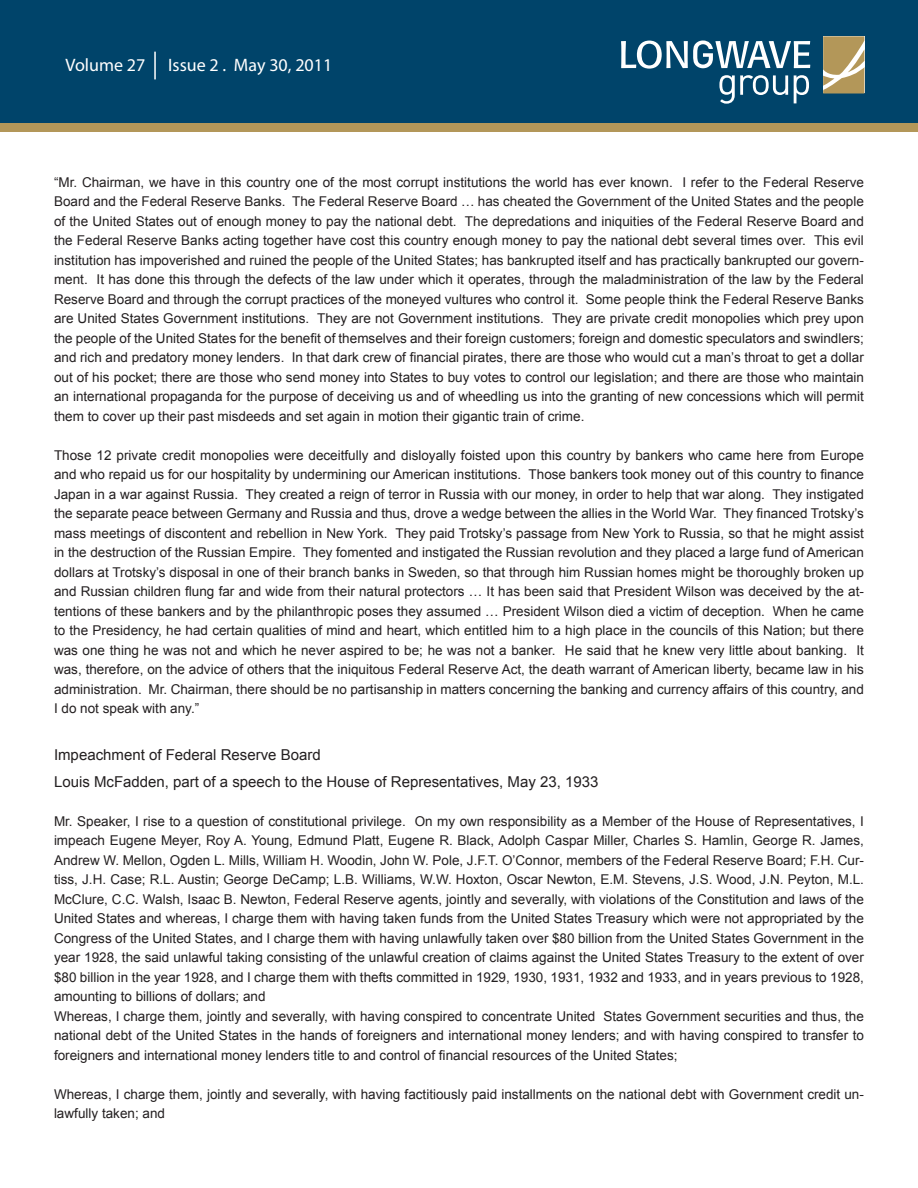
<style>
.page{position:relative;width:918px;height:1188px;background:#fff}
.page>*{position:absolute;margin:0;border:0;box-sizing:border-box;transform-origin:0 0}
.t1{font:18px "Myriad Pro";color:#fff}
.t2{font:15px "Arial";color:#231f20}
.t3{font:13.5px/19.5px "Arial";color:#231f20;text-align:justify}
</style>
<div class="page">
<div style="left:0;top:122px;width:918px;height:10px;background:#b39759"></div>
<div style="left:0;top:0;width:918px;height:123px;background:#00446a"></div>
<hr style="left:154px;top:52px;width:2px;height:27px;background:#fff">
<svg style="left:621px;top:40px;width:189px;height:29px"></svg>
<svg style="left:719px;top:75px;width:69px;height:29px"></svg>
<svg style="left:794px;top:75px;width:15px;height:28px"></svg>
<svg style="left:823px;top:36px;width:41px;height:58px;background:#bfa977"></svg>
<p class="t1" style="left:66px;top:54px;width:81px">Volume 27</p>
<p class="t1" style="left:168px;top:54px;width:166px">Issue 2 . May 30, 2011</p>
<p class="t3" style="left:54px;top:172px;width:812px">“Mr. Chairman, we have in this country one of the most corrupt institutions the world has ever known. I refer to the Federal Reserve Board and the Federal Reserve Banks. The Federal Reserve Board … has cheated the Government of the United States and the people of the United States out of enough money to pay the national debt. The depredations and iniquities of the Federal Reserve Board and the Federal Reserve Banks acting together have cost this country enough money to pay the national debt several times over. This evil institution has impoverished and ruined the people of the United States; has bankrupted itself and has practically bankrupted our govern&shy;ment. It has done this through the defects of the law under which it operates, through the maladministration of the law by the Federal Reserve Board and through the corrupt practices of the moneyed vultures who control it. Some people think the Federal Reserve Banks are United States Government institutions. They are not Government institutions. They are private credit monopolies which prey upon the people of the United States for the benefit of themselves and their foreign customers; foreign and domestic speculators and swindlers; and rich and predatory money lenders. In that dark crew of financial pirates, there are those who would cut a man’s throat to get a dollar out of his pocket; there are those who send money into States to buy votes to control our legislation; and there are those who maintain an international propaganda for the purpose of deceiving us and of wheedling us into the granting of new concessions which will permit them to cover up their past misdeeds and set again in motion their gigantic train of crime.</p>
<p class="t3" style="left:54px;top:445px;width:811px">Those 12 private credit monopolies were deceitfully and disloyally foisted upon this country by bankers who came here from Europe and who repaid us for our hospitality by undermining our American institutions. Those bankers took money out of this country to finance Japan in a war against Russia. They created a reign of terror in Russia with our money, in order to help that war along. They instigated the separate peace between Germany and Russia and thus, drove a wedge between the allies in the World War. They financed Trotsky’s mass meetings of discontent and rebellion in New York. They paid Trotsky’s passage from New York to Russia, so that he might assist in the destruction of the Russian Empire. They fomented and instigated the Russian revolution and they placed a large fund of American dollars at Trotsky’s disposal in one of their branch banks in Sweden, so that through him Russian homes might be thoroughly broken up and Russian children flung far and wide from their natural protectors … It has been said that President Wilson was deceived by the at&shy;tentions of these bankers and by the philanthropic poses they assumed … President Wilson died a victim of deception. When he came to the Presidency, he had certain qualities of mind and heart, which entitled him to a high place in the councils of this Nation; but there was one thing he was not and which he never aspired to be; he was not a banker. He said that he knew very little about banking. It was, therefore, on the advice of others that the iniquitous Federal Reserve Act, the death warrant of American liberty, became law in his administration. Mr. Chairman, there should be no partisanship in matters concerning the banking and currency affairs of this country, and I do not speak with any.”</p>
<p class="t2" style="left:54px;top:745px;width:268px">Impeachment of Federal Reserve Board</p>
<p class="t2" style="left:54px;top:772px;width:546px">Louis McFadden, part of a speech to the House of Representatives, May 23, 1933</p>
<p class="t3" style="left:54px;top:811px;width:812px">Mr. Speaker, I rise to a question of constitutional privilege. On my own responsibility as a Member of the House of Representatives, I impeach Eugene Meyer, Roy A. Young, Edmund Platt, Eugene R. Black, Adolph Caspar Miller, Charles S. Hamlin, George R. James, Andrew W. Mellon, Ogden L. Mills, William H. Woodin, John W. Pole, J.F.T. O’Connor, members of the Federal Reserve Board; F.H. Cur&shy;tiss, J.H. Case; R.L. Austin; George DeCamp; L.B. Williams, W.W. Hoxton, Oscar Newton, E.M. Stevens, J.S. Wood, J.N. Peyton, M.L.<br>McClure, C.C. Walsh, Isaac B. Newton, Federal Reserve agents, jointly and severally, with violations of the Constitution and laws of the United States and whereas, I charge them with having taken funds from the United States Treasury which were not appropriated by the Congress of the United States, and I charge them with having unlawfully taken over $80 billion from the United States Government in the year 1928, the said unlawful taking consisting of the unlawful creation of claims against the United States Treasury to the extent of over $80 billion in the year 1928, and I charge them with thefts committed in 1929, 1930, 1931, 1932 and 1933, and in years previous to 1928, amounting to billions of dollars; and</p>
<p class="t3" style="left:54px;top:1006px;width:812px">Whereas, I charge them, jointly and severally, with having conspired to concentrate United States Government securities and thus, the national debt of the United States in the hands of foreigners and international money lenders; and with having conspired to transfer to foreigners and international money lenders title to and control of financial resources of the United States;</p>
<p class="t3" style="left:54px;top:1084px;width:811px">Whereas, I charge them, jointly and severally, with having factitiously paid installments on the national debt with Government credit un&shy;lawfully taken; and</p>
</div>
